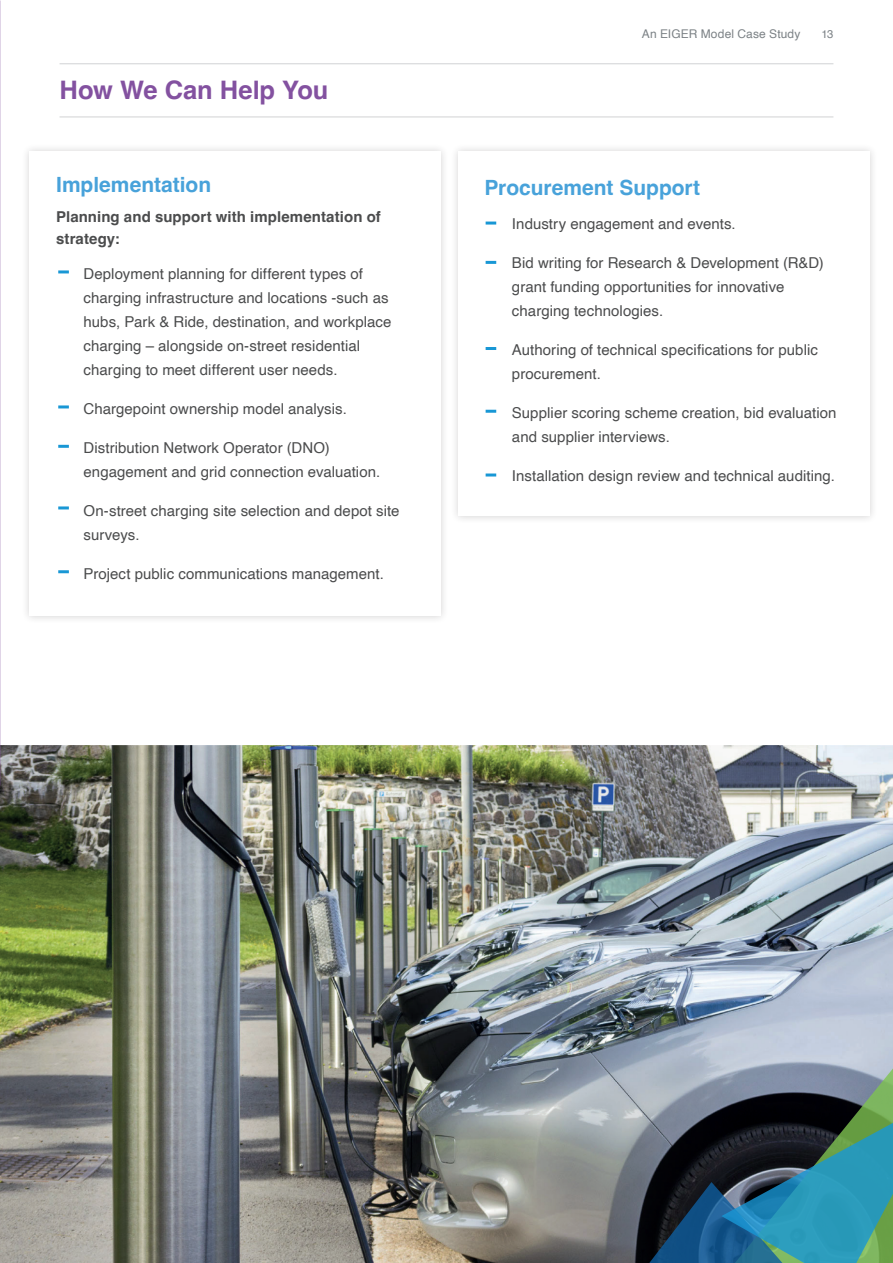
<style>
.page{position:relative;width:893px;height:1263px;background:#fff}
.page>*{position:absolute;margin:0;border:0;box-sizing:border-box;transform-origin:0 0}
.t1{font:700 25.5px "Helvetica";letter-spacing:-.005em;color:#8351a0}
.t2{font:700 21px "Helvetica";color:#48a2da}
.t3{font:15px/24px "Helvetica";letter-spacing:.005em;color:#4b4c4d}
.t4{font:700 15px/22.5px "Helvetica";letter-spacing:.005em;color:#4b4c4d}
.t5{font:12px "Helvetica";letter-spacing:.01em;color:#7c8286}
.t6{font:11.25px "Helvetica";color:#7c8286}
</style>
<div class="page">
<img style="left:0;top:746px;width:893px;height:517px">
<svg style="left:639px;top:1052px;width:254px;height:211px;background:#446c79"></svg>
<hr style="left:60px;top:63px;width:773px;height:1px;background:#d1d2d4">
<hr style="left:60px;top:117px;width:773px;height:1px;background:#d1d2d4">
<div style="left:21px;top:143px;width:428px;height:481px;background:#f7f7f7"></div>
<div style="left:30px;top:151px;width:411px;height:465px;background:#fff"></div>
<svg style="left:58px;top:270px;width:11px;height:3px"></svg>
<svg style="left:58px;top:405px;width:11px;height:3px"></svg>
<svg style="left:58px;top:445px;width:11px;height:3px"></svg>
<svg style="left:58px;top:506px;width:11px;height:3px"></svg>
<svg style="left:58px;top:570px;width:11px;height:3px"></svg>
<div style="left:450px;top:143px;width:427px;height:381px;background:#f7f7f7"></div>
<div style="left:458px;top:151px;width:411px;height:365px;background:#fff"></div>
<svg style="left:486px;top:222px;width:10px;height:3px"></svg>
<svg style="left:486px;top:261px;width:10px;height:3px"></svg>
<svg style="left:486px;top:347px;width:10px;height:3px"></svg>
<svg style="left:486px;top:410px;width:10px;height:3px"></svg>
<svg style="left:486px;top:473px;width:10px;height:3px"></svg>
<h1 class="t1" style="left:60px;top:74px;width:270px">How We Can Help You</h1>
<h2 class="t2" style="left:56px;top:171px;width:157px">Implementation</h2>
<p class="t4" style="left:56px;top:207px;width:326px">Planning and support with implementation of strategy:</p>
<p class="t3" style="left:84px;top:262px;width:310px">Deployment planning for different types of charging infrastructure and locations -such as hubs, Park &amp; Ride, destination, and workplace charging – alongside on-street residential charging to meet different user needs.</p>
<p class="t3" style="left:84px;top:397px;width:265px">Chargepoint ownership model analysis.</p>
<p class="t3" style="left:84px;top:436px;width:298px">Distribution Network Operator (DNO) engagement and grid connection evaluation.</p>
<p class="t3" style="left:84px;top:499px;width:318px">On-street charging site selection and depot site surveys.</p>
<p class="t3" style="left:84px;top:562px;width:302px">Project public communications management.</p>
<p class="t5" style="left:642px;top:24px;width:160px">An EIGER Model Case Study</p>
<p class="t6" style="left:821px;top:26px;width:14px">13</p>
<h2 class="t2" style="left:485px;top:175px;width:217px">Procurement Support</h2>
<p class="t3" style="left:512px;top:212px;width:225px">Industry engagement and events.</p>
<p class="t3" style="left:512px;top:251px;width:313px">Bid writing for Research &amp; Development (R&amp;D) grant funding opportunities for innovative charging technologies.</p>
<p class="t3" style="left:512px;top:338px;width:307px">Authoring of technical specifications for public procurement.</p>
<p class="t3" style="left:512px;top:401px;width:326px">Supplier scoring scheme creation, bid evaluation and supplier interviews.</p>
<p class="t3" style="left:512px;top:464px;width:324px">Installation design review and technical auditing.</p>
</div>
